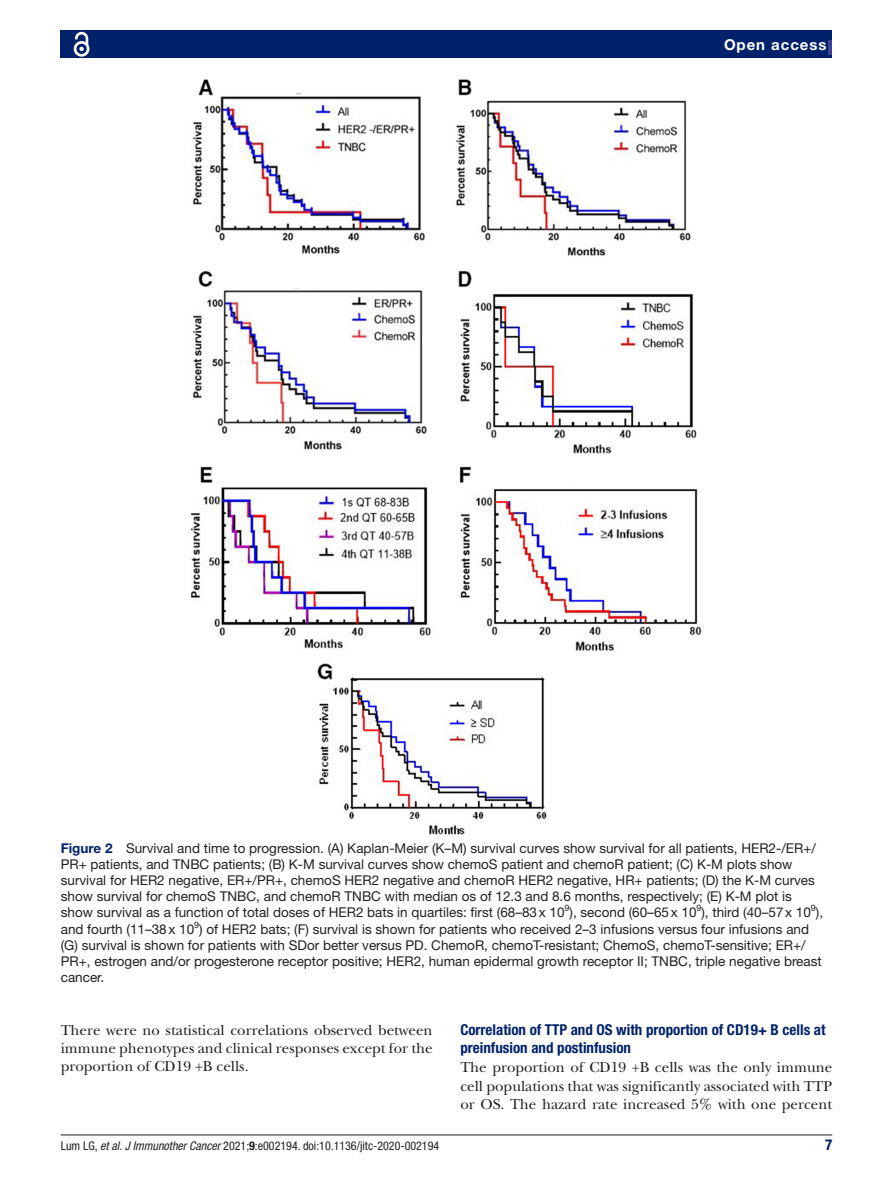
<style>
.page{position:relative;width:893px;height:1191px;background:#fff}
.page>*{position:absolute;margin:0;border:0;box-sizing:border-box;transform-origin:0 0}
.t1{font:15px/18px "New Baskerville";color:#231f20;text-align:justify}
.t2{font:700 condensed 15px/18px "Helvetica Neue LT Std";color:#00226b}
.t3{font:700 15px "Helvetica Neue LT Std";letter-spacing:.065em;color:#fff}
.t4{font:13.5px/16.2px "Helvetica Neue LT Std";color:#231f20}
.t5{font:condensed 12px "Helvetica Neue LT Std";color:#231f20}
.t6{font:9px "Helvetica Neue LT Std";color:#231f20}
.s1{font-weight:700;color:#00226b}
.s2{font-style:italic}
.s3{font-weight:700}
</style>
<div class="page">
<hr style="left:61px;top:1134px;width:771px;height:1px;background:#231f20">
<div style="left:61px;top:31px;width:771px;height:27px;background:#00226b"></div>
<hr style="left:828px;top:40px;width:4px;height:15px;background:#414099">
<svg style="left:73px;top:31px;width:17px;height:26px"></svg>
<img style="left:191px;top:79px;width:511px;height:756px">
<p class="t3" style="left:724px;top:35px;width:104px">Open access</p>
<p class="t4" style="left:61px;top:839px;width:764px"><span class="s1">Figure 2</span> Survival and time to progression. (A) Kaplan-Meier (K–M) survival curves show survival for all patients, HER2-/ER+/ PR+ patients, and TNBC patients; (B) K-M survival curves show chemoS patient and chemoR patient; (C) K-M plots show survival for HER2 negative, ER+/PR+, chemoS HER2 negative and chemoR HER2 negative, HR+ patients; (D) the K-M curves show survival for chemoS TNBC, and chemoR TNBC with median os of 12.3 and 8.6 months, respectively; (E) K-M plot is show survival as a function of total doses of HER2 bats in quartiles: first (68–83x 10<sup>9</sup>), second (60–65x 10<sup>9</sup>), third (40–57x 10<sup>9</sup>), and fourth (11–38x 10 ) of HER2 bats; (F) survival is shown for patients who received 2–3 infusions versus four infusions and</p>
<p class="t6" style="left:194px;top:919px;width:6px">9</p>
<p class="t4" style="left:61px;top:936px;width:762px">(G) survival is shown for patients with SDor better versus PD. ChemoR, chemoT-resistant; ChemoS, chemoT-sensitive; ER+/<br>PR+, estrogen and/or progesterone receptor positive; HER2, human epidermal growth receptor II; TNBC, triple negative breast cancer.</p>
<p class="t1" style="left:61px;top:1020px;width:373px">There were no statistical correlations observed between immune phenotypes and clinical responses except for the proportion of CD19 +B cells.</p>
<p class="t2" style="left:460px;top:1020px;width:367px">Correlation of TTP and OS with proportion of CD19+ B cells at preinfusion and postinfusion</p>
<p class="t1" style="left:460px;top:1057px;width:373px;line-height:18.8px">The proportion of CD19 +B cells was the only immune cell populations that was significantly associated with TTP or OS. The hazard rate increased 5% with one percent</p>
<p class="t5" style="left:61px;top:1138px;width:380px">Lum LG, <span class="s2">et al</span>. <span class="s2">J Immunother Cancer</span> 2021;<span class="s3">9</span>:e002194. doi:10.1136/jitc-2020-002194</p>
<p class="t2" style="left:825px;top:1135px;width:9px">7</p>
</div>
